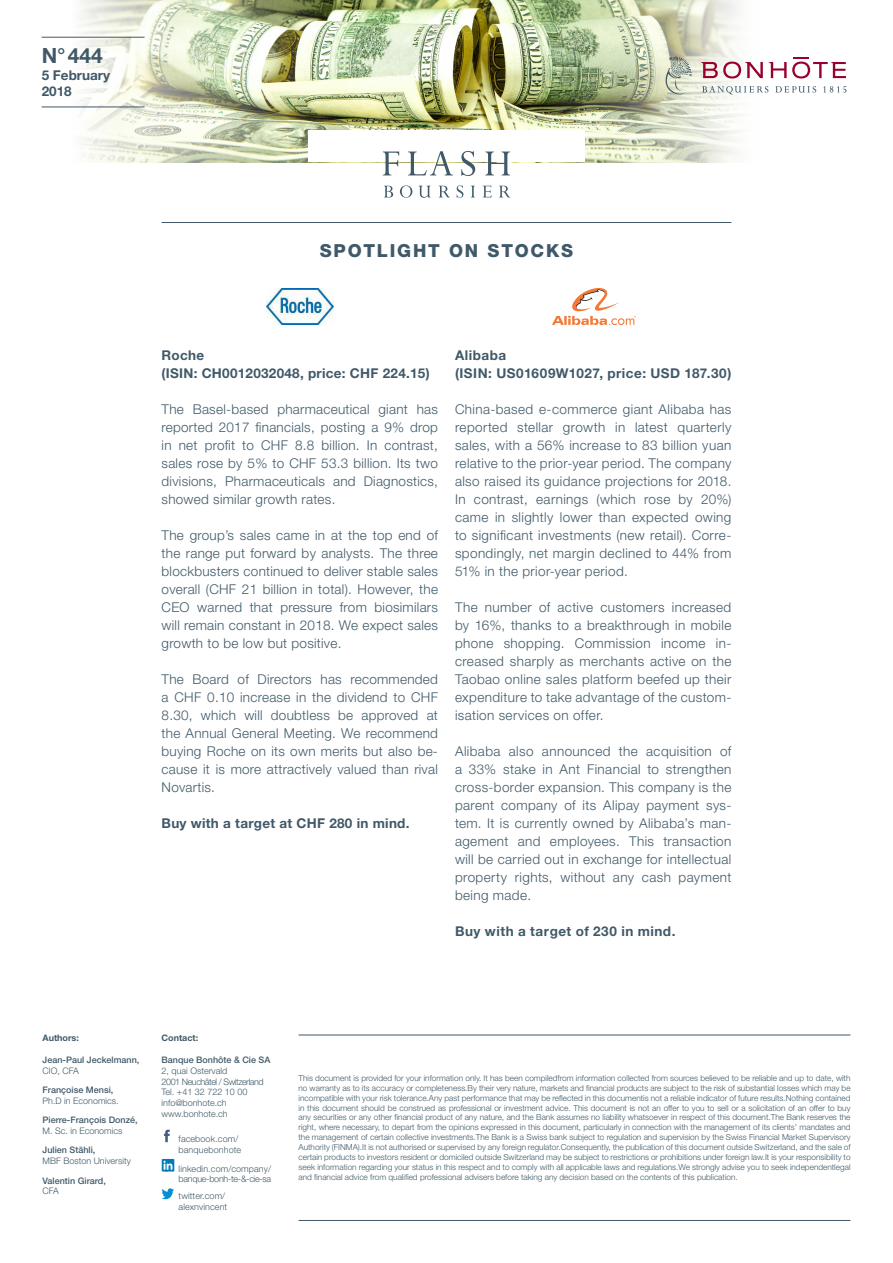
<style>
.page{position:relative;width:893px;height:1263px;background:#fff}
.page>*{position:absolute;margin:0;border:0;box-sizing:border-box;transform-origin:0 0}
.t1{font:700 21px "Helvetica Neue LT Std";color:#405968}
.t2{font:800 18px "Helvetica Neue LT Std";letter-spacing:.1em;color:#405968}
.t3{font:300 13.5px/18px "Helvetica Neue LT Std";letter-spacing:.02em;color:#405968;text-align:justify}
.t4{font:700 13.5px "Helvetica Neue LT Std";letter-spacing:.02em;color:#405968}
.t5{font:700 13.5px "Helvetica Neue LT Std";letter-spacing:.04em;color:#405968}
.t6{font:700 13.5px "Helvetica Neue LT Std";color:#405968}
.t7{font:300 9px/10.8px "Helvetica Neue LT Std";color:#405968}
.t8{font:500 9px "Helvetica Neue LT Std";color:#405968}
.t9{font:300 9px "Helvetica Neue LT Std";letter-spacing:-.05em;color:#405968}
.t10{font:700 9px "Helvetica Neue LT Std";color:#405968}
.t11{font:300 8.25px/9.9px "Helvetica Neue LT Std";color:#405968;text-align:justify}
</style>
<div class="page">
<hr style="left:298px;top:1035px;width:552px;height:1px;background:#405968">
<hr style="left:298px;top:1220px;width:552px;height:1px;background:#405968">
<hr style="left:162px;top:222px;width:569px;height:1px;background:#405968">
<svg style="left:164px;top:1130px;width:6px;height:12px"></svg>
<svg style="left:162px;top:1188px;width:12px;height:11px"></svg>
<svg style="left:162px;top:1159px;width:12px;height:12px"></svg>
<svg style="left:163px;top:1159px;width:9px;height:12px"></svg>
<img style="left:553px;top:288px;width:82px;height:36px">
<img style="left:266px;top:288px;width:67px;height:36px">
<img style="left:41px;top:0;width:323px;height:162px">
<hr style="left:42px;top:107px;width:103px;height:1px;background:#405968">
<hr style="left:42px;top:37px;width:103px;height:1px;background:#405968">
<div style="left:308px;top:131px;width:277px;height:31px;background:#fff"></div>
<svg style="left:383px;top:162px;width:16px;height:13px"></svg>
<svg style="left:408px;top:162px;width:45px;height:13px"></svg>
<svg style="left:461px;top:162px;width:14px;height:14px"></svg>
<svg style="left:485px;top:162px;width:25px;height:13px"></svg>
<svg style="left:384px;top:186px;width:9px;height:11px"></svg>
<svg style="left:400px;top:185px;width:12px;height:13px"></svg>
<svg style="left:419px;top:186px;width:12px;height:12px"></svg>
<svg style="left:439px;top:186px;width:10px;height:11px"></svg>
<svg style="left:457px;top:185px;width:6px;height:13px"></svg>
<svg style="left:471px;top:186px;width:4px;height:11px"></svg>
<svg style="left:483px;top:186px;width:9px;height:11px"></svg>
<svg style="left:499px;top:186px;width:11px;height:11px"></svg>
<img style="left:381px;top:0;width:436px;height:162px">
<svg style="left:662px;top:57px;width:30px;height:39px"></svg>
<svg style="left:701px;top:58px;width:145px;height:21px"></svg>
<svg style="left:702px;top:86px;width:66px;height:8px"></svg>
<svg style="left:775px;top:86px;width:41px;height:7px"></svg>
<svg style="left:823px;top:86px;width:23px;height:7px"></svg>
<p class="t1" style="left:42px;top:43px;width:63px">N°444</p>
<p class="t6" style="left:42px;top:66px;width:70px">5 February</p>
<p class="t4" style="left:42px;top:83px;width:32px">2018</p>
<p class="t2" style="left:320px;top:240px;width:255px">SPOTLIGHT ON STOCKS</p>
<p class="t4" style="left:162px;top:347px;width:44px">Roche</p>
<p class="t4" style="left:162px;top:365px;width:270px">(ISIN: CH0012032048, price: CHF 224.15)</p>
<p class="t3" style="left:162px;top:400px;width:278px">The Basel-based pharmaceutical giant has reported 2017 financials, posting a 9% drop in net profit to CHF 8.8 billion. In contrast, sales rose by 5% to CHF 53.3 billion. Its two divisions, Pharmaceuticals and Diagnostics, showed similar growth rates.</p>
<p class="t3" style="left:162px;top:526px;width:278px">The group’s sales came in at the top end of the range put forward by analysts. The three blockbusters continued to deliver stable sales overall (CHF 21 billion in total). However, the CEO warned that pressure from biosimilars will remain constant in 2018. We expect sales growth to be low but positive.</p>
<p class="t3" style="left:162px;top:670px;width:278px">The Board of Directors has recommended a CHF 0.10 increase in the dividend to CHF 8.30, which will doubtless be approved at the Annual General Meeting. We recommend buying Roche on its own merits but also be&shy;cause it is more attractively valued than rival Novartis.</p>
<p class="t4" style="left:162px;top:815px;width:249px">Buy with a target at CHF 280 in mind.</p>
<p class="t5" style="left:455px;top:347px;width:53px">Alibaba</p>
<p class="t4" style="left:455px;top:365px;width:278px">(ISIN: US01609W1027, price: USD 187.30)</p>
<p class="t3" style="left:455px;top:400px;width:278px">China-based e-commerce giant Alibaba has reported stellar growth in latest quarterly sales, with a 56% increase to 83 billion yuan relative to the prior-year period. The company also raised its guidance projections for 2018.<br>In contrast, earnings (which rose by 20%) came in slightly lower than expected owing to significant investments (new retail). Corre&shy;spondingly, net margin declined to 44% from 51% in the prior-year period.</p>
<p class="t3" style="left:455px;top:598px;width:278px">The number of active customers increased by 16%, thanks to a breakthrough in mobile phone shopping. Commission income in&shy;creased sharply as merchants active on the Taobao online sales platform beefed up their expenditure to take advantage of the custom&shy;isation services on offer.</p>
<p class="t3" style="left:455px;top:742px;width:278px">Alibaba also announced the acquisition of a 33% stake in Ant Financial to strengthen cross-border expansion. This company is the parent company of its Alipay payment sys&shy;tem. It is currently owned by Alibaba’s man&shy;agement and employees. This transaction will be carried out in exchange for intellectual property rights, without any cash payment being made.</p>
<p class="t5" style="left:455px;top:923px;width:222px">Buy with a target of 230 in mind.</p>
<p class="t10" style="left:43px;top:1033px;width:38px">Authors:</p>
<p class="t8" style="left:43px;top:1054px;width:98px">Jean-Paul Jeckelmann,</p>
<p class="t7" style="left:43px;top:1065px;width:38px">CIO, CFA</p>
<p class="t8" style="left:43px;top:1084px;width:72px">Françoise Mensi,</p>
<p class="t7" style="left:43px;top:1095px;width:78px">Ph.D in Economics.</p>
<p class="t8" style="left:43px;top:1115px;width:97px">Pierre-François Donzé,</p>
<p class="t7" style="left:43px;top:1125px;width:81px">M. Sc. in Economics</p>
<p class="t8" style="left:43px;top:1145px;width:54px">Julien Stähli,</p>
<p class="t7" style="left:43px;top:1155px;width:90px">MBF Boston University</p>
<p class="t8" style="left:43px;top:1175px;width:65px">Valentin Girard,</p>
<p class="t7" style="left:43px;top:1185px;width:18px">CFA</p>
<p class="t10" style="left:162px;top:1033px;width:38px">Contact:</p>
<p class="t8" style="left:162px;top:1054px;width:110px">Banque Bonhôte &amp; Cie SA</p>
<p class="t7" style="left:162px;top:1065px;width:67px">2, quai Ostervald</p>
<p class="t9" style="left:162px;top:1076px;width:104px">2001 Neuchâtel / Switzerland</p>
<p class="t7" style="left:162px;top:1087px;width:87px">Tel. +41 32 722 10 00</p>
<p class="t7" style="left:162px;top:1097px;width:67px">info@bonhote.ch</p>
<p class="t7" style="left:162px;top:1108px;width:68px">www.bonhote.ch</p>
<p class="t7" style="left:179px;top:1133px;width:64px">facebook.com/ banquebonhote</p>
<p class="t7" style="left:179px;top:1163px;width:94px">linkedin.com/company/ banque-bonh-te-&amp;-cie-sa</p>
<p class="t7" style="left:179px;top:1190px;width:50px">twitter.com/ alexnvincent</p>
<p class="t11" style="left:298px;top:1073px;width:554px">This document is provided for your information only. It has been compiledfrom information collected from sources believed to be reliable and up to date, with no warranty as to its accuracy or completeness.By their very nature, markets and financial products are subject to the risk of substantial losses which may be incompatible with your risk tolerance.Any past performance that may be reflected in this documentis not a reliable indicator of future results.Nothing contained in this document should be construed as professional or investment advice. This document is not an offer to you to sell or a solicitation of an offer to buy any securities or any other financial product of any nature, and the Bank assumes no liability whatsoever in respect of this document.The Bank reserves the right, where necessary, to depart from the opinions expressed in this document, particularly in connection with the management of its clients’ mandates and the management of certain collective investments.The Bank is a Swiss bank subject to regulation and supervision by the Swiss Financial Market Supervisory Authority (FINMA).It is not authorised or supervised by any foreign regulator.Consequently, the publication of this document outside Switzerland, and the sale of certain products to investors resident or domiciled outside Switzerland may be subject to restrictions or prohibitions under foreign law.It is your responsibility to seek information regarding your status in this respect and to comply with all applicable laws and regulations.We strongly advise you to seek independentlegal and financial advice from qualified professional advisers before taking any decision based on the contents of this publication.</p>
</div>
